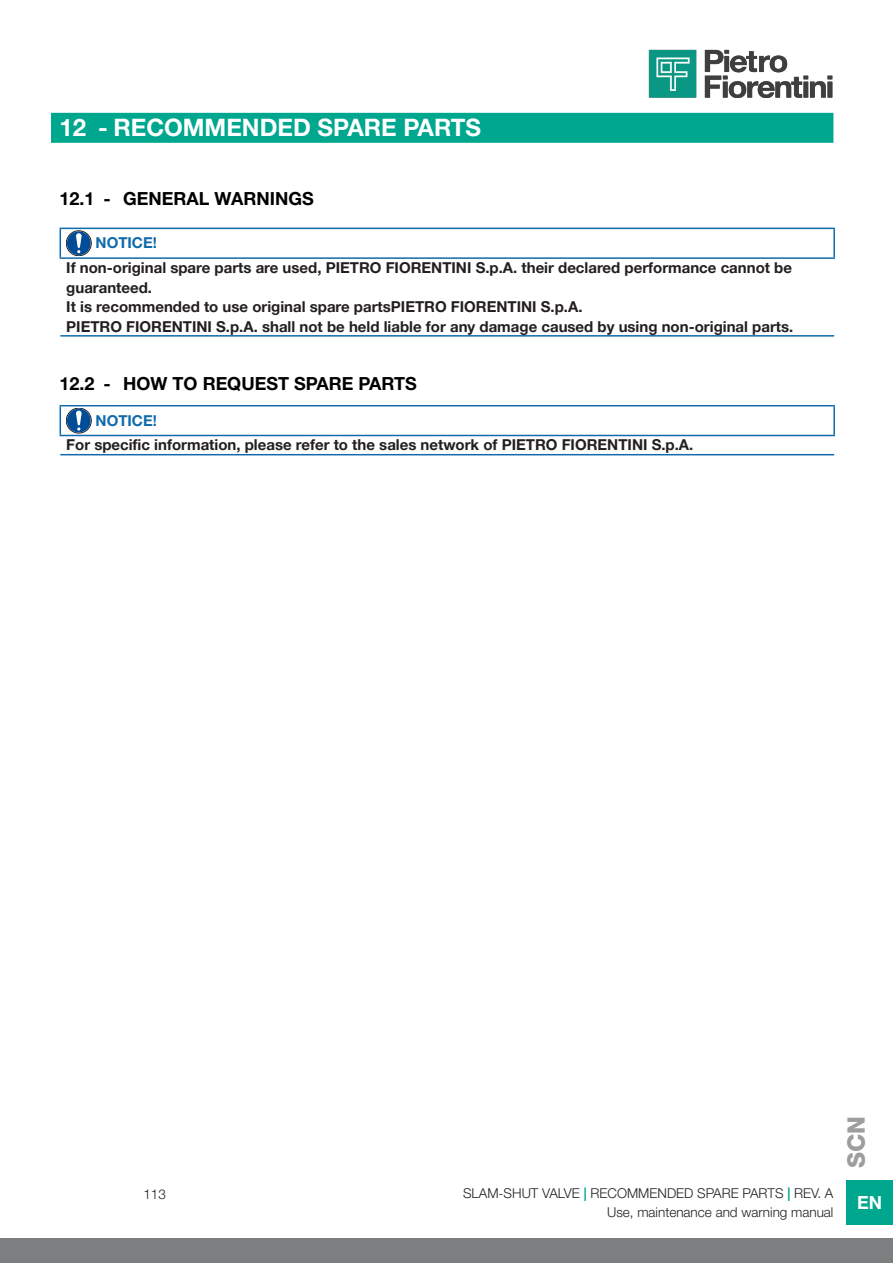
<style>
.page{position:relative;width:893px;height:1263px;background:#fff}
.page>*{position:absolute;margin:0;border:0;box-sizing:border-box;transform-origin:0 0}
.t1{font:700 24px "Helvetica Neue LT Pro";color:#fff}
.t2{font:800 24px "Helvetica Neue LT Pro";color:#9b9d9e}
.t3{font:700 18px "Helvetica Neue LT Pro";color:#000}
.t4{font:700 18px "Helvetica Neue LT Pro";color:#fff}
.Helvetica_Neue_LT_Pr{font:700 15px/19.5px "Helvetica Neue LT Pro";color:#231f20}
.Helvetica_Neue_LT_Pr-2{font:700 15px "Helvetica Neue LT Pro";color:#106bac}
.t5{font:300 13.5px "Helvetica Neue LT Pro";color:#231f20}
.s1{font-weight:700;color:#00a78f}
</style>
<div class="page">
<img style="left:648px;top:49px;width:185px;height:49px">
<div style="left:0;top:1238px;width:893px;height:25px;background:#7c7f80"></div>
<div style="left:846px;top:1180px;width:47px;height:45px;background:#00a78f"></div>
<div style="left:51px;top:113px;width:782px;height:30px;background:#00a78f"></div>
<hr style="left:60px;top:335px;width:774px;height:2px;background:#106bac">
<hr style="left:60px;top:228px;width:775px;height:1px;background:#106bac">
<svg style="left:60px;top:229px;width:1px;height:28px"></svg>
<hr style="left:833px;top:229px;width:2px;height:28px;background:#106bac">
<hr style="left:60px;top:257px;width:775px;height:2px;background:#106bac">
<svg style="left:66px;top:231px;width:25px;height:25px"></svg>
<div style="left:66px;top:231px;width:25px;height:25px;border:1px solid #231f20;border-radius:50%"></div>
<div style="left:67px;top:231px;width:24px;height:24px;background:#004c97;border-radius:50%"></div>
<svg style="left:76px;top:233px;width:6px;height:20px"></svg>
<hr style="left:60px;top:454px;width:774px;height:1px;background:#106bac">
<hr style="left:60px;top:405px;width:775px;height:1px;background:#106bac">
<svg style="left:60px;top:406px;width:1px;height:29px"></svg>
<hr style="left:833px;top:406px;width:2px;height:29px;background:#106bac">
<hr style="left:60px;top:435px;width:775px;height:1px;background:#106bac">
<svg style="left:66px;top:408px;width:25px;height:25px"></svg>
<div style="left:66px;top:408px;width:25px;height:25px;border:1px solid #231f20;border-radius:50%"></div>
<div style="left:67px;top:409px;width:24px;height:23px;background:#004c97;border-radius:50%"></div>
<svg style="left:76px;top:411px;width:6px;height:20px"></svg>
<p class="t1" style="left:60px;top:113px;width:423px">12 - RECOMMENDED SPARE PARTS</p>
<p class="t3" style="left:60px;top:187px;width:256px">12.1 - GENERAL WARNINGS</p>
<p class="Helvetica_Neue_LT_Pr-2" style="left:96px;top:234px;width:63px">NOTICE!</p>
<p class="Helvetica_Neue_LT_Pr" style="left:66px;top:258px;width:727px">If non-original spare parts are used, PIETRO FIORENTINI S.p.A. their declared performance cannot be guaranteed.</p>
<p class="Helvetica_Neue_LT_Pr" style="left:66px;top:297px;width:518px">It is recommended to use original spare partsPIETRO FIORENTINI S.p.A.</p>
<p class="Helvetica_Neue_LT_Pr" style="left:66px;top:316px;width:729px">PIETRO FIORENTINI S.p.A. shall not be held liable for any damage caused by using non-original parts.</p>
<p class="t3" style="left:60px;top:373px;width:359px">12.2 - HOW TO REQUEST SPARE PARTS</p>
<p class="Helvetica_Neue_LT_Pr-2" style="left:96px;top:411px;width:63px">NOTICE!</p>
<p class="Helvetica_Neue_LT_Pr" style="left:66px;top:435px;width:629px">For specific information, please refer to the sales network of PIETRO FIORENTINI S.p.A.</p>
<p class="t5" style="left:143px;top:1185px;width:24px">113</p>
<p class="t5" style="left:463px;top:1185px;width:372px">SLAM-SHUT VALVE <span class="s1">|</span> RECOMMENDED SPARE PARTS <span class="s1">|</span> REV. A</p>
<p class="t5" style="left:607px;top:1204px;width:228px">Use, maintenance and warning manual</p>
<h1 class="t2" style="left:842px;top:1168px;width:54px;rotate:-90deg">SCN</h1>
<p class="t4" style="left:857px;top:1191px;width:27px">EN</p>
</div>
